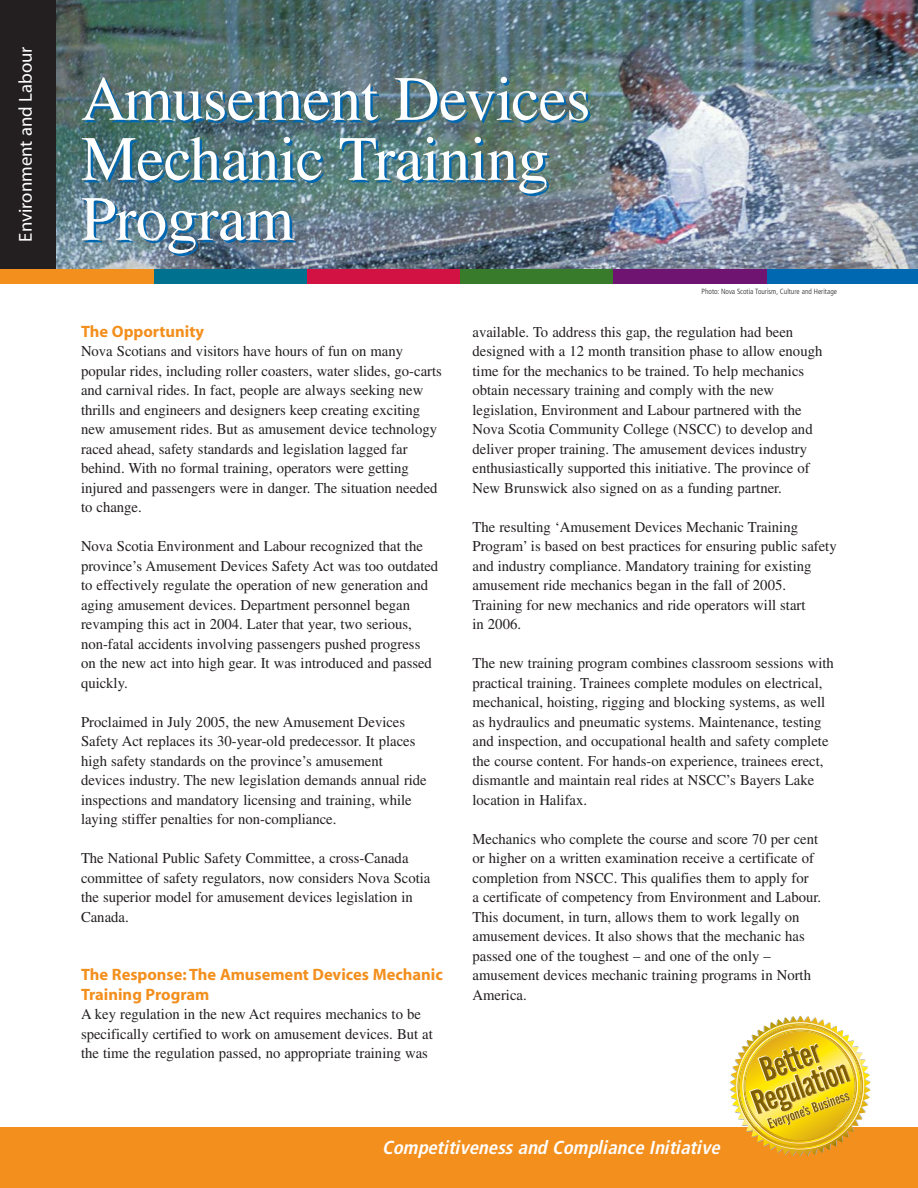
<style>
.page{position:relative;width:918px;height:1188px;background:#fff}
.page>*{position:absolute;margin:0;border:0;box-sizing:border-box;transform-origin:0 0}
.t1{font:63px/60px "Times";letter-spacing:-.01em;color:#fff}
.t2{font:italic 700 condensed 18.75px "Frutiger";color:#fff}
.t3{font:18.75px "Myriad";color:#fff}
.t4{font:700 16.5px/19.5px "Myriad";color:#f38f1d}
.t5{font:15px/19.5px "Times";color:#231f20}
.t6{font:300 condensed 7.5px "Frutiger";color:#231f20}
</style>
<div class="page">
<div style="left:0;top:1127px;width:918px;height:61px;background:#f38f1d"></div>
<img style="left:730px;top:1016px;width:141px;height:141px">
<img style="left:55px;top:0;width:863px;height:269px">
<div style="left:0;top:0;width:55px;height:269px;background:#231f20"></div>
<div style="left:0;top:269px;width:155px;height:14px;background:#f38f1d"></div>
<div style="left:766px;top:269px;width:152px;height:15px;background:#0067b1"></div>
<div style="left:154px;top:269px;width:153px;height:14px;background:#00718f"></div>
<div style="left:307px;top:269px;width:153px;height:14px;background:#d21242"></div>
<div style="left:460px;top:269px;width:154px;height:14px;background:#387c2b"></div>
<div style="left:613px;top:269px;width:153px;height:14px;background:#701471"></div>
<p class="t3" style="left:19px;top:242px;width:197px;rotate:-90deg">Environment and Labour</p>
<h1 class="t1" style="left:81px;top:75px;width:511px">Amusement Devices<br>Mechanic Training</h1>
<h1 class="t1" style="left:81px;top:195px;width:215px">Program</h1>
<p class="t4" style="left:81px;top:323px;width:125px">The Opportunity</p>
<p class="t5" style="left:81px;top:343px;width:362px">Nova Scotians and visitors have hours of fun on many popular rides, including roller coasters, water slides, go-carts and carnival rides. In fact, people are always seeking new thrills and engineers and designers keep creating exciting new amusement rides. But as amusement device technology raced ahead, safety standards and legislation lagged far behind. With no formal training, operators were getting injured and passengers were in danger. The situation needed to change.</p>
<p class="t5" style="left:81px;top:538px;width:359px">Nova Scotia Environment and Labour recognized that the province’s Amusement Devices Safety Act was too outdated to effectively regulate the operation of new generation and aging amusement devices. Department personnel began revamping this act in 2004. Later that year, two serious, non-fatal accidents involving passengers pushed progress on the new act into high gear. It was introduced and passed quickly.</p>
<p class="t5" style="left:81px;top:713px;width:347px">Proclaimed in July 2005, the new Amusement Devices Safety Act replaces its 30-year-old predecessor. It places high safety standards on the province’s amusement devices industry. The new legislation demands annual ride inspections and mandatory licensing and training, while laying stiffer penalties for non-compliance.</p>
<p class="t5" style="left:81px;top:850px;width:351px">The National Public Safety Committee, a cross-Canada committee of safety regulators, now considers Nova Scotia the superior model for amusement devices legislation in Canada.</p>
<p class="t4" style="left:81px;top:966px;width:363px">The Response: The Amusement Devices Mechanic<br>Training Program</p>
<p class="t5" style="left:81px;top:1006px;width:353px">A key regulation in the new Act requires mechanics to be specifically certified to work on amusement devices. But at the time the regulation passed, no appropriate training was</p>
<p class="t6" style="left:702px;top:288px;width:137px">Photo: Nova Scotia Tourism, Culture and Heritage</p>
<p class="t5" style="left:473px;top:323px;width:351px">available. To address this gap, the regulation had been designed with a 12 month transition phase to allow enough time for the mechanics to be trained. To help mechanics obtain necessary training and comply with the new legislation, Environment and Labour partnered with the Nova Scotia Community College (NSCC) to develop and deliver proper training. The amusement devices industry enthusiastically supported this initiative. The province of New Brunswick also signed on as a funding partner.</p>
<p class="t5" style="left:473px;top:518px;width:366px">The resulting ‘Amusement Devices Mechanic Training Program’ is based on best practices for ensuring public safety and industry compliance. Mandatory training for existing amusement ride mechanics began in the fall of 2005.<br>Training for new mechanics and ride operators will start<br>in 2006.</p>
<p class="t5" style="left:473px;top:655px;width:363px">The new training program combines classroom sessions with practical training. Trainees complete modules on electrical, mechanical, hoisting, rigging and blocking systems, as well as hydraulics and pneumatic systems. Maintenance, testing and inspection, and occupational health and safety complete the course content. For hands-on experience, trainees erect, dismantle and maintain real rides at NSCC’s Bayers Lake location in Halifax.</p>
<p class="t5" style="left:473px;top:830px;width:350px">Mechanics who complete the course and score 70 per cent or higher on a written examination receive a certificate of completion from NSCC. This qualifies them to apply for<br>a certificate of competency from Environment and Labour.<br>This document, in turn, allows them to work legally on amusement devices. It also shows that the mechanic has passed one of the toughest – and one of the only – amusement devices mechanic training programs in North America.</p>
<p class="t2" style="left:383px;top:1141px;width:339px">Competitiveness and Compliance Initiative</p>
</div>
